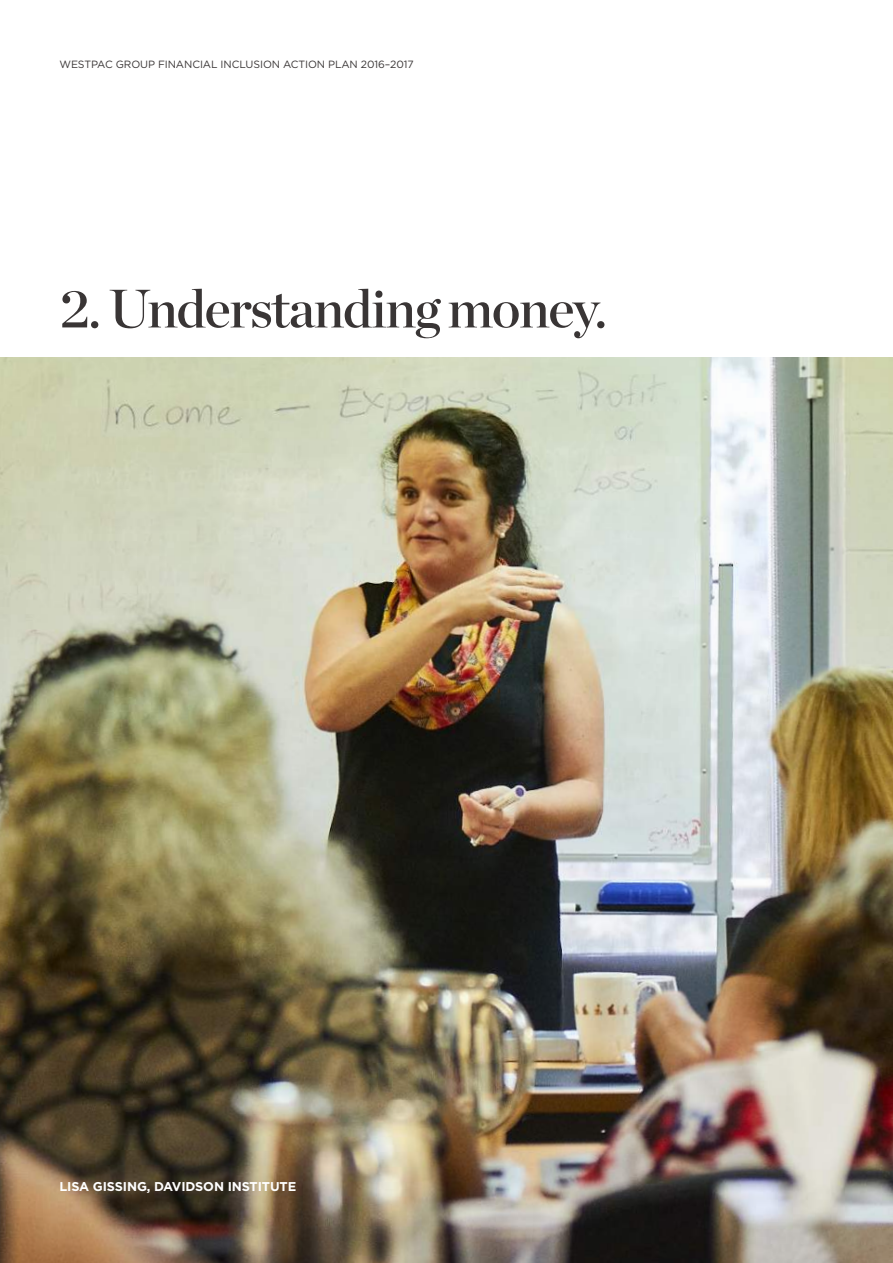
<style>
.page{position:relative;width:893px;height:1263px;background:#fff}
.page>*{position:absolute;margin:0;border:0;box-sizing:border-box;transform-origin:0 0}
.t1{font:54px "Chronicle Display Semi";letter-spacing:-.025em;color:#393535}
.t2{font:700 12.75px "Gotham";letter-spacing:-.01em;color:#fff}
.t3{font:10.5px "Gotham";letter-spacing:-.01em;color:#393535}
</style>
<div class="page">
<img style="left:0;top:357px;width:893px;height:906px">
<p class="t3" style="left:60px;top:57px;width:356px">WESTPAC GROUP FINANCIAL INCLUSION ACTION PLAN 2016–2017</p>
<h1 class="t1" style="left:60px;top:266px;width:549px">2. Understanding money.</h1>
<p class="t2" style="left:60px;top:1178px;width:238px">LISA GISSING, DAVIDSON INSTITUTE</p>
</div>
